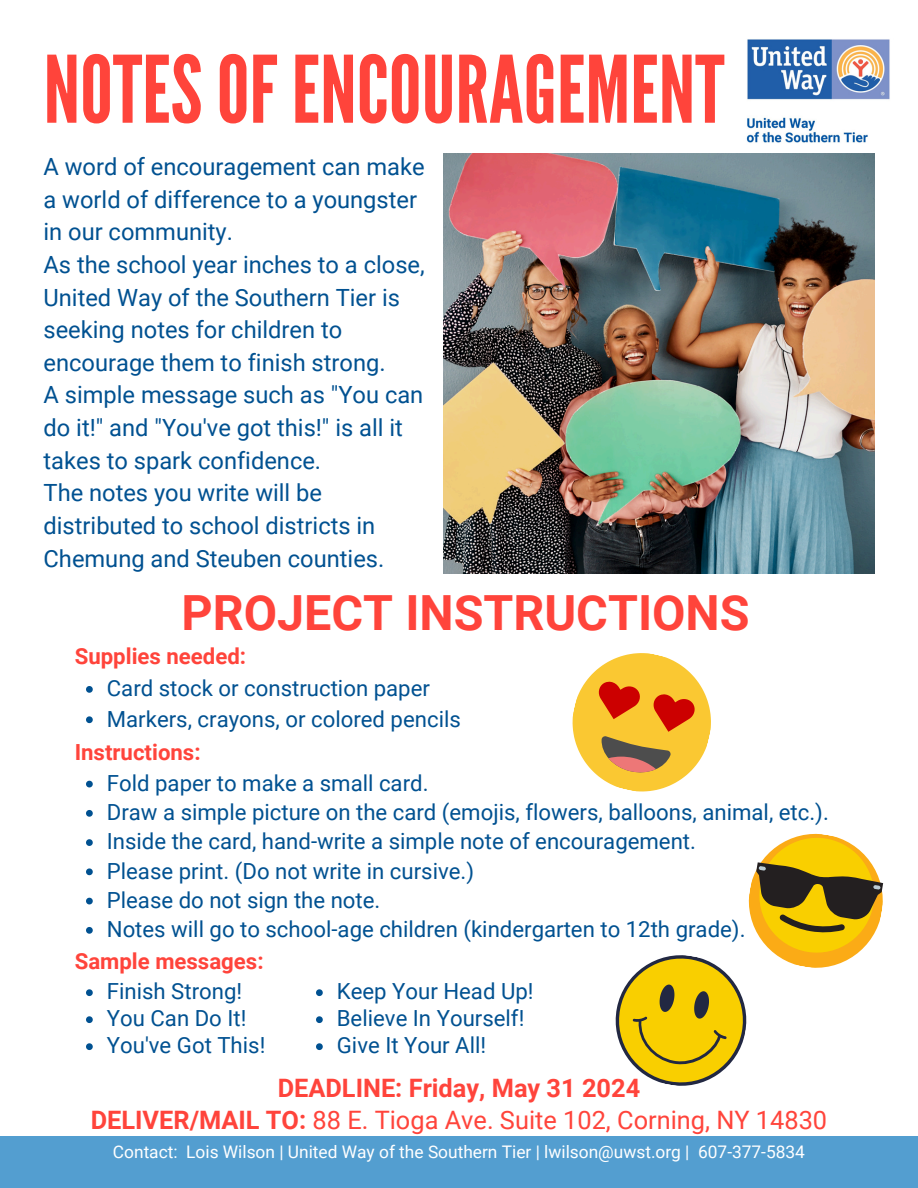
<style>
.page{position:relative;width:918px;height:1188px;background:#fff}
.page>*{position:absolute;margin:0;border:0;box-sizing:border-box;transform-origin:0 0}
.t1{font:92.7px "League Gothic";color:#ff443b}
.t2{font:700 48.45px "Roboto";color:#ff443b}
.t3{font:700 25.35px/31.5px "Roboto";color:#ff443b;text-align:center}
.t4{font:23.7px/32.7px "Roboto";color:#005191}
.t5{font:22.2px "Roboto";color:#005191}
.t6{font:700 22.2px "Roboto";color:#ff443b}
.t7{font:17.4px "Roboto";color:#fff}
.s1{font-weight:400}
</style>
<div class="page">
<img style="left:746px;top:39px;width:144px;height:104px">
<div style="left:0;top:1136px;width:918px;height:52px;background:#539ed0"></div>
<img style="left:443px;top:154px;width:431px;height:419px">
<svg style="left:572px;top:653px;width:139px;height:139px"></svg>
<svg style="left:615px;top:833px;width:269px;height:253px"></svg>
<svg style="left:86px;top:686px;width:7px;height:7px"></svg>
<svg style="left:86px;top:716px;width:7px;height:7px"></svg>
<svg style="left:86px;top:781px;width:7px;height:6px"></svg>
<svg style="left:86px;top:810px;width:7px;height:7px"></svg>
<svg style="left:86px;top:839px;width:7px;height:7px"></svg>
<svg style="left:86px;top:868px;width:7px;height:7px"></svg>
<svg style="left:86px;top:898px;width:7px;height:6px"></svg>
<svg style="left:86px;top:927px;width:7px;height:7px"></svg>
<svg style="left:86px;top:989px;width:7px;height:7px"></svg>
<svg style="left:86px;top:1016px;width:7px;height:7px"></svg>
<svg style="left:86px;top:1043px;width:7px;height:7px"></svg>
<svg style="left:316px;top:989px;width:7px;height:7px"></svg>
<svg style="left:316px;top:1016px;width:7px;height:7px"></svg>
<svg style="left:316px;top:1043px;width:7px;height:7px"></svg>
<h4 class="t1" style="left:44px;top:36px;width:683px">NOTESOF ENCOURAGEMENT</h4>
<h3 class="t4" style="left:44px;top:151px;width:383px">A word of encouragement can make a world of difference to a youngster in our community.<br>As the school year inches to a close,<br>United Way of the Southern Tier is seeking notes for children to encourage them to finish strong.<br>A simple message such as "You can do it!" and "You've got this!" is all it takes to spark confidence.<br>The notes you write will be distributed to school districts in<br>Chemung and Steuben counties.</h3>
<p class="t2" style="left:182px;top:586px;width:570px">PROJECT INSTRUCTIONS</p>
<p class="t6" style="left:75px;top:644px;width:173px">Supplies needed:</p>
<p class="t5" style="left:107px;top:676px;width:325px">Card stock or construction paper</p>
<h4 class="t5" style="left:107px;top:706px;width:356px">Markers, crayons, or colored pencils</h4>
<p class="t6" style="left:75px;top:740px;width:127px">Instructions:</p>
<p class="t5" style="left:107px;top:770px;width:323px">Fold paper to make a small card.</p>
<p class="t5" style="left:107px;top:800px;width:724px">Draw a simple picture on the card (emojis, flowers, balloons, animal, etc.).</p>
<p class="t5" style="left:107px;top:829px;width:591px">Inside the card, hand-write a simple note of encouragement.</p>
<p class="t5" style="left:107px;top:858px;width:369px">Please print. (Do not write in cursive.)</p>
<p class="t5" style="left:107px;top:887px;width:275px">Please do not sign the note.</p>
<p class="t5" style="left:107px;top:917px;width:640px">Notes will go to school-age children (kindergarten to 12th grade).</p>
<h4 class="t6" style="left:75px;top:948px;width:190px">Sample messages:</h4>
<p class="t5" style="left:107px;top:979px;width:137px">Finish Strong!</p>
<p class="t5" style="left:107px;top:1006px;width:141px">You Can Do It!</p>
<p class="t5" style="left:107px;top:1033px;width:160px">You've Got This!</p>
<p class="t5" style="left:337px;top:979px;width:198px">Keep Your Head Up!</p>
<p class="t5" style="left:337px;top:1006px;width:189px">Believe In Yourself!</p>
<p class="t5" style="left:337px;top:1033px;width:151px">Give It Your All!</p>
<p class="t3" style="left:91px;top:1073px;width:738px">DEADLINE: Friday, May 31 2024<br>DELIVER/MAIL TO: <span class="s1">88 E. Tioga Ave. Suite 102, Corning, NY 14830</span></p>
<h2 class="t7" style="left:113px;top:1142px;width:694px">Contact: Lois Wilson | United Way of the Southern Tier | lwilson@uwst.org | 607-377-5834</h2>
</div>
